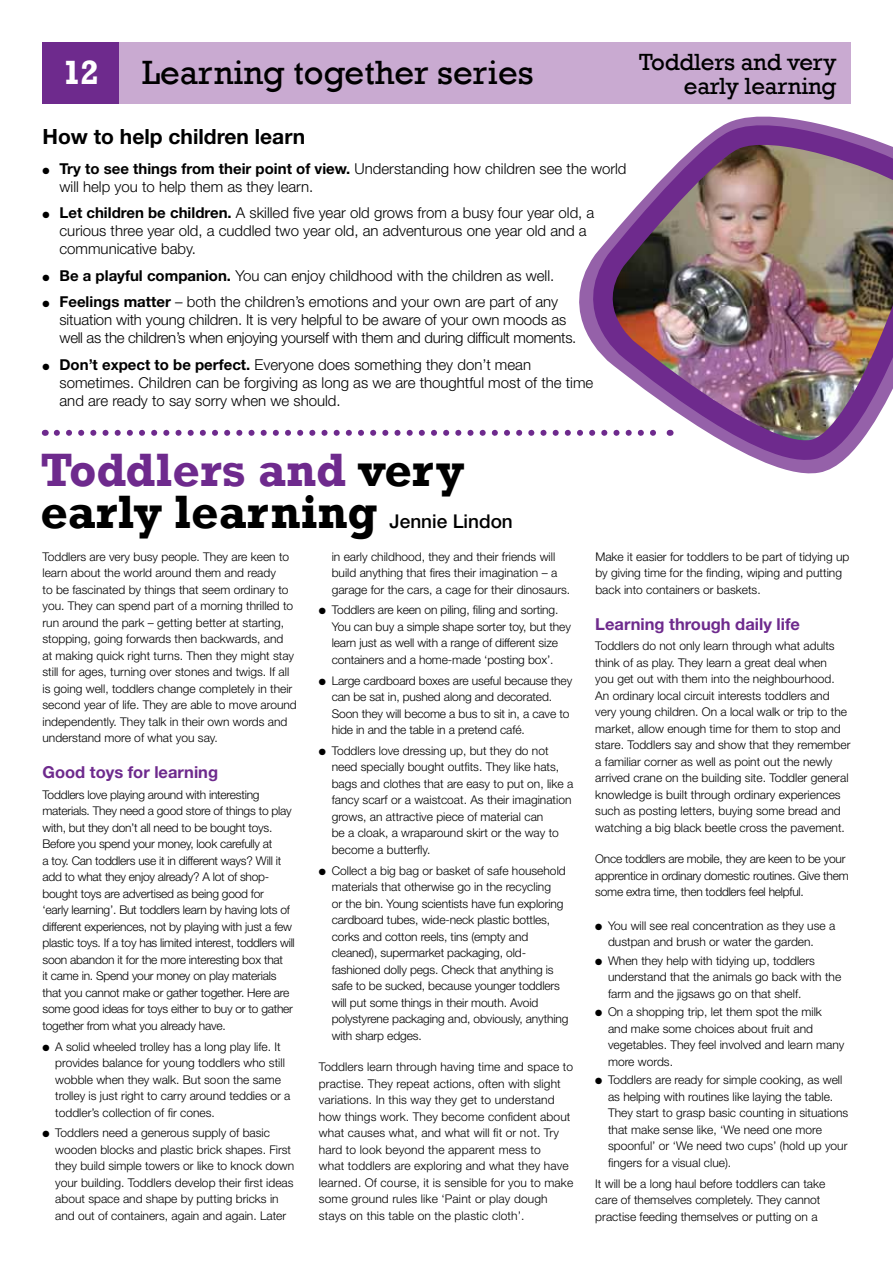
<style>
.page{position:relative;width:893px;height:1263px;background:#fff}
.page>*{position:absolute;margin:0;border:0;box-sizing:border-box;transform-origin:0 0}
.t1{font:700 48px/42px "Rockwell";color:#000}
.t2{font:34.5px "Rockwell";color:#000}
.t3{font:24px/24px "Rockwell";letter-spacing:-.01em;color:#000;text-align:right}
.t4{font:700 21px "Helvetica Neue";color:#000}
.t5{font:500 19.05px "Helvetica Neue";color:#000}
.t6{font:700 16.5px "Helvetica Neue";color:#6e2a8d}
.t7{font:300 15px/18px "Helvetica Neue";color:#000}
.t8{font:300 12px/16.5px "Helvetica Neue";color:#000}
.t9{font:300 12px/16.5px "Helvetica Neue";letter-spacing:-.02em;color:#000}
.s1{font-weight:700;color:#fff}
.s2{font-weight:700}
.s3{color:#6e2a8d}
</style>
<div class="page">
<div style="left:119px;top:43px;width:731px;height:61px;background:#c9aad1"></div>
<div style="left:43px;top:43px;width:76px;height:61px;background:#6e2a8d"></div>
<svg style="left:57px;top:430px;width:508px;height:6px"></svg>
<img style="left:581px;top:96px;width:312px;height:378px">
<h2 class="t2" style="left:62px;top:53px;width:473px"><span class="s1">12</span> Learning together series</h2>
<h3 class="t4" style="left:43px;top:123px;width:264px">How to help children learn</h3>
<p class="t7" style="left:60px;top:159px;width:568px;text-indent:-17px">● <span class="s2">Try to see things from their point of view.</span> Understanding how children see the world will help you to help them as they learn.</p>
<p class="t7" style="left:60px;top:203px;width:536px;text-indent:-17px">● <span class="s2">Let children be children.</span> A skilled five year old grows from a busy four year old, a curious three year old, a cuddled two year old, an adventurous one year old and a communicative baby.</p>
<p class="t7" style="left:43px;top:266px;width:513px">● <span class="s2">Be a playful companion.</span> You can enjoy childhood with the children as well.</p>
<p class="t7" style="left:60px;top:292px;width:518px;text-indent:-17px">● <span class="s2">Feelings matter</span> – both the children’s emotions and your own are part of any situation with young children. It is very helpful to be aware of your own moods as well as the children’s when enjoying yourself with them and during difficult moments.</p>
<p class="t7" style="left:60px;top:355px;width:535px;text-indent:-17px">● <span class="s2">Don’t expect to be perfect.</span> Everyone does something they don’t mean sometimes. Children can be forgiving as long as we are thoughtful most of the time and are ready to say sorry when we should.</p>
<h3 class="t3" style="left:639px;top:50px;width:199px">Toddlers and very early learning</h3>
<h1 class="t1" style="left:40px;top:449px;width:426px"><span class="s3">Toddlers and</span> very early learning</h1>
<h3 class="t5" style="left:390px;top:510px;width:125px">Jennie Lindon</h3>
<p class="t8" style="left:43px;top:548px;width:256px">Toddlers are very busy people. They are keen to learn about the world around them and ready<br>to be fascinated by things that seem ordinary to you. They can spend part of a morning thrilled to run around the park – getting better at starting, stopping, going forwards then backwards, and<br>at making quick right turns. Then they might stay still for ages, turning over stones and twigs. If all is going well, toddlers change completely in their second year of life. They are able to move around independently. They talk in their own words and understand more of what you say.</p>
<h3 class="t6" style="left:43px;top:762px;width:177px">Good toys for learning</h3>
<p class="t9" style="left:43px;top:786px;width:254px">Toddlers love playing around with interesting materials. They need a good store of things to play with, but they don’t all need to be bought toys.<br>Before you spend your money, look carefully at<br>a toy. Can toddlers use it in different ways? Will it add to what they enjoy already? A lot of shop&shy;bought toys are advertised as being good for<br>‘early learning’. But toddlers learn by having lots of different experiences, not by playing with just a few plastic toys. If a toy has limited interest, toddlers will soon abandon it for the more interesting box that<br>it came in. Spend your money on play materials that you cannot make or gather together. Here are some good ideas for toys either to buy or to gather together from what you already have.</p>
<p class="t8" style="left:55px;top:1038px;width:237px;text-indent:-13px">● A solid wheeled trolley has a long play life. It provides balance for young toddlers who still wobble when they walk. But soon the same trolley is just right to carry around teddies or a toddler’s collection of fir cones.</p>
<p class="t8" style="left:55px;top:1124px;width:240px;text-indent:-13px">● Toddlers need a generous supply of basic wooden blocks and plastic brick shapes. First they build simple towers or like to knock down your building. Toddlers develop their first ideas about space and shape by putting bricks in and out of containers, again and again. Later</p>
<p class="t8" style="left:332px;top:548px;width:240px">in early childhood, they and their friends will build anything that fires their imagination – a garage for the cars, a cage for their dinosaurs.</p>
<p class="t8" style="left:332px;top:602px;width:241px;text-indent:-13px">● Toddlers are keen on piling, filing and sorting.<br>You can buy a simple shape sorter toy, but they learn just as well with a range of different size containers and a home-made ‘posting box’.</p>
<p class="t8" style="left:332px;top:672px;width:242px;text-indent:-13px">● Large cardboard boxes are useful because they can be sat in, pushed along and decorated.<br>Soon they will become a bus to sit in, a cave to hide in and the table in a pretend café.</p>
<p class="t8" style="left:332px;top:742px;width:243px;text-indent:-13px">● Toddlers love dressing up, but they do not need specially bought outfits. They like hats, bags and clothes that are easy to put on, like a fancy scarf or a waistcoat. As their imagination grows, an attractive piece of material can<br>be a cloak, a wraparound skirt or the way to become a butterfly.</p>
<p class="t8" style="left:332px;top:862px;width:238px;text-indent:-13px">● Collect a big bag or basket of safe household materials that otherwise go in the recycling<br>or the bin. Young scientists have fun exploring cardboard tubes, wide-neck plastic bottles, corks and cotton reels, tins (empty and cleaned), supermarket packaging, old&shy;fashioned dolly pegs. Check that anything is safe to be sucked, because younger toddlers will put some things in their mouth. Avoid polystyrene packaging and, obviously, anything with sharp edges.</p>
<p class="t8" style="left:319px;top:1058px;width:256px">Toddlers learn through having time and space to practise. They repeat actions, often with slight variations. In this way they get to understand how things work. They become confident about what causes what, and what will fit or not. Try hard to look beyond the apparent mess to<br>what toddlers are exploring and what they have learned. Of course, it is sensible for you to make some ground rules like ‘Paint or play dough stays on this table on the plastic cloth’.</p>
<p class="t8" style="left:595px;top:548px;width:256px">Make it easier for toddlers to be part of tidying up by giving time for the finding, wiping and putting back into containers or baskets.</p>
<h3 class="t6" style="left:595px;top:614px;width:206px">Learning through daily life</h3>
<p class="t8" style="left:595px;top:638px;width:257px">Toddlers do not only learn through what adults think of as play. They learn a great deal when<br>you get out with them into the neighbourhood.<br>An ordinary local circuit interests toddlers and very young children. On a local walk or trip to the market, allow enough time for them to stop and stare. Toddlers say and show that they remember a familiar corner as well as point out the newly arrived crane on the building site. Toddler general knowledge is built through ordinary experiences such as posting letters, buying some bread and watching a big black beetle cross the pavement.</p>
<p class="t9" style="left:595px;top:851px;width:255px">Once toddlers are mobile, they are keen to be your apprentice in ordinary domestic routines. Give them some extra time, then toddlers feel helpful.</p>
<p class="t8" style="left:608px;top:917px;width:229px;text-indent:-13px">● You will see real concentration as they use a dustpan and brush or water the garden.</p>
<p class="t8" style="left:608px;top:952px;width:235px;text-indent:-13px">● When they help with tidying up, toddlers understand that the animals go back with the farm and the jigsaws go on that shelf.</p>
<p class="t8" style="left:608px;top:1003px;width:238px;text-indent:-13px">● On a shopping trip, let them spot the milk and make some choices about fruit and vegetables. They feel involved and learn many more words.</p>
<p class="t8" style="left:608px;top:1071px;width:242px;text-indent:-13px">● Toddlers are ready for simple cooking, as well as helping with routines like laying the table.<br>They start to grasp basic counting in situations that make sense like, ‘We need one more spoonful’ or ‘We need two cups’ (hold up your fingers for a visual clue).</p>
<p class="t8" style="left:595px;top:1175px;width:232px">It will be a long haul before toddlers can take care of themselves completely. They cannot practise feeding themselves or putting on a</p>
</div>
